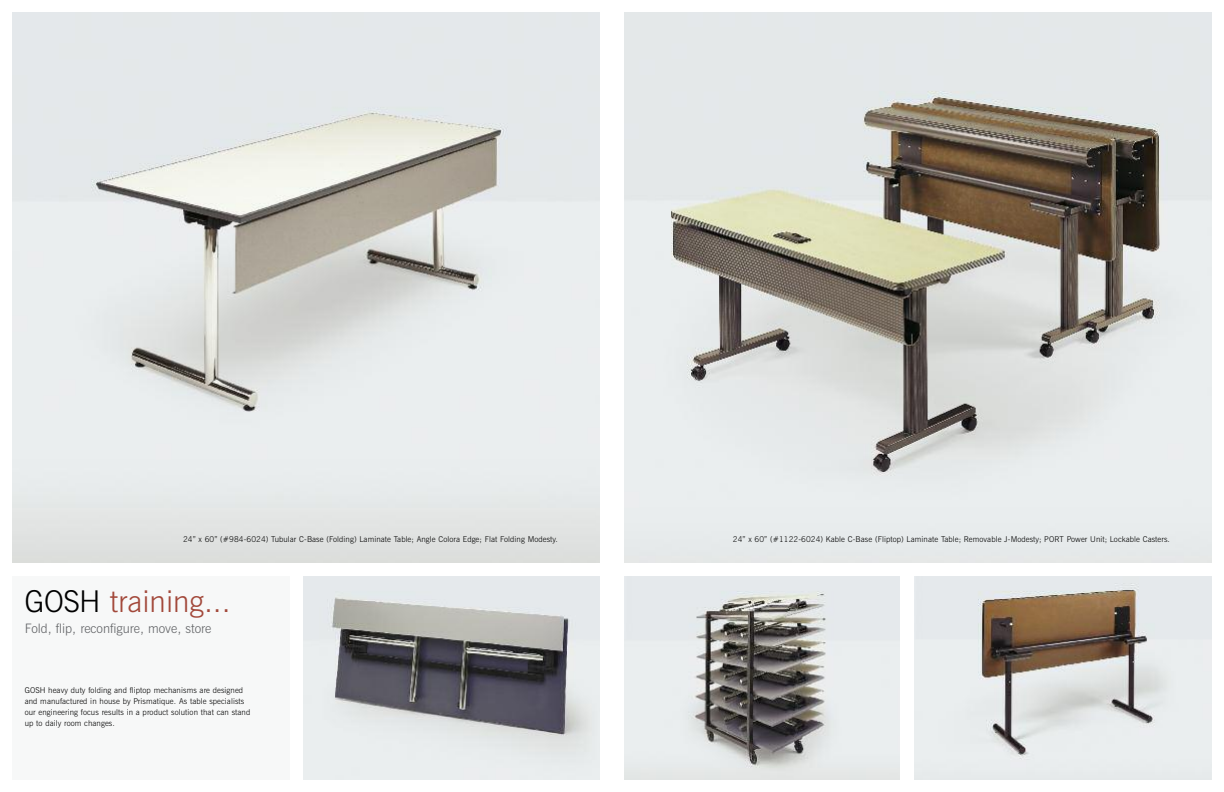
<style>
.page{position:relative;width:1224px;height:792px;background:#fff}
.page>*{position:absolute;margin:0;border:0;box-sizing:border-box;transform-origin:0 0}
.t1{font:300 30px "News Gothic BT";color:#a2483a}
.t2{font:300 13px "News Gothic BT";color:#616366}
.t3{font:300 8px/11px "News Gothic BT";letter-spacing:.01em;color:#000}
.s1{color:#000}
</style>
<div class="page">
<img style="left:12px;top:12px;width:588px;height:550px">
<div style="left:12px;top:576px;width:278px;height:204px;background:#f7f8f8"></div>
<img style="left:303px;top:576px;width:297px;height:204px">
<img style="left:624px;top:12px;width:588px;height:550px">
<img style="left:915px;top:576px;width:297px;height:204px">
<img style="left:624px;top:576px;width:276px;height:204px">
<p class="t3" style="left:183px;top:534px;width:376px">24” x 60” (#984-6024) Tubular C-Base (Folding) Laminate Table; Angle Colora Edge; Flat Folding Modesty.</p>
<p class="t3" style="left:733px;top:534px;width:439px">24” x 60” (#1122-6024) Kable C-Base (Fliptop) Laminate Table; Removable J-Modesty; PORT Power Unit; Lockable Casters.</p>
<h1 class="t1" style="left:25px;top:591px;width:207px"><span class="s1">GOSH</span> training...</h1>
<h2 class="t2" style="left:25px;top:624px;width:188px">Fold, flip, reconfigure, move, store</h2>
<p class="t3" style="left:25px;top:686px;width:227px">GOSH heavy duty folding and fliptop mechanisms are designed and manufactured in house by Prismatique. As table specialists our engineering focus results in a product solution that can stand up to daily room changes.</p>
</div>
